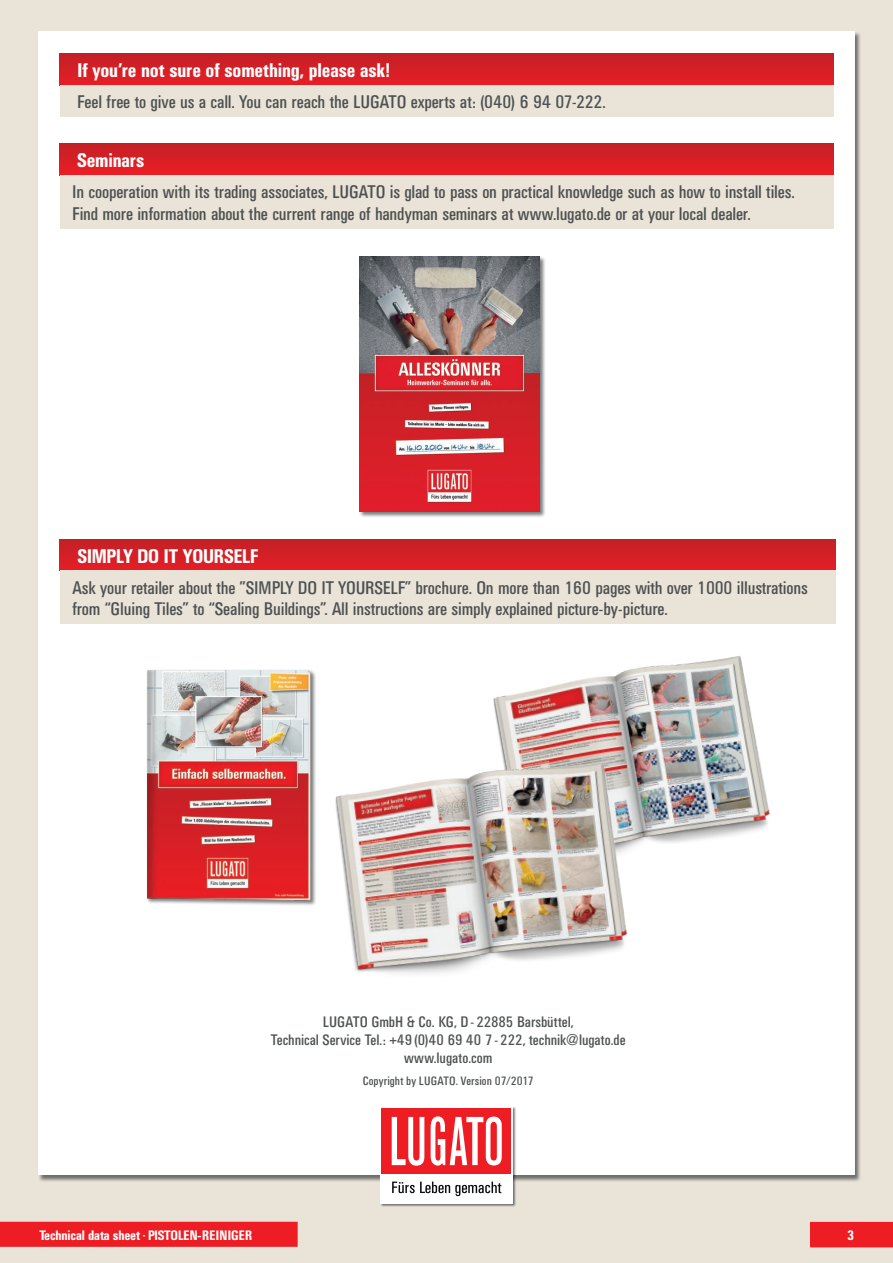
<style>
.page{position:relative;width:893px;height:1263px;background:#e9e3d8}
.page>*{position:absolute;margin:0;border:0;box-sizing:border-box;transform-origin:0 0}
.t1{font:500 condensed 19.5px "UN11";letter-spacing:.005em;color:#fff}
.t2{font:condensed 18px/21.6px "UN11";color:#4e5151}
.t3{font:condensed 15px/18px "UN11";letter-spacing:.005em;color:#4e5151;text-align:center}
.t4{font:500 condensed 13.5px "UN11";color:#fff}
.t5{font:condensed 12px "UN11";letter-spacing:.015em;color:#4e5151}
.s1{font-family:"Univers"}
</style>
<div class="page">
<div style="left:810px;top:1222px;width:83px;height:25px;background:#ed1d23"></div>
<div style="left:38px;top:31px;width:817px;height:1144px;background:#fff"></div>
<div style="left:380px;top:1107px;width:137px;height:101px;background:#0b0e10;opacity:.55"></div>
<div style="left:380px;top:1106px;width:133px;height:97px;background:#fff"></div>
<div style="left:382px;top:1108px;width:129px;height:66px;background:#ed1d23"></div>
<svg style="left:392px;top:1117px;width:32px;height:49px"></svg>
<svg style="left:430px;top:1116px;width:72px;height:50px"></svg>
<svg style="left:392px;top:1181px;width:109px;height:15px"></svg>
<div style="left:0;top:1222px;width:298px;height:25px;background:#ed1d23"></div>
<div style="left:60px;top:53px;width:774px;height:32px;background:linear-gradient(to bottom,#c12126,#e61e25)"></div>
<div style="left:60px;top:85px;width:774px;height:32px;background:#e9e3d8"></div>
<div style="left:60px;top:143px;width:773px;height:32px;background:linear-gradient(to bottom,#c22127,#ec1d24)"></div>
<div style="left:60px;top:175px;width:773px;height:53px;background:#e9e3d8"></div>
<div style="left:359px;top:256px;width:187px;height:262px;background:#0b0e10;opacity:.55"></div>
<img style="left:359px;top:256px;width:180px;height:255px">
<div style="left:60px;top:539px;width:775px;height:32px;background:linear-gradient(to bottom,#c32027,#e51e25)"></div>
<div style="left:60px;top:571px;width:775px;height:53px;background:#e9e3d8"></div>
<img style="left:493px;top:656px;width:277px;height:187px">
<img style="left:147px;top:670px;width:169px;height:236px">
<img style="left:335px;top:754px;width:307px;height:220px">
<p class="t1" style="left:77px;top:59px;width:314px">If you’re not sure of something, please ask!</p>
<p class="t2" style="left:77px;top:91px;width:530px">Feel free to give us a call. You can reach the LUGATO experts at: (040) 6 94 07-222.</p>
<p class="t1" style="left:77px;top:149px;width:68px">Seminars</p>
<p class="t2" style="left:72px;top:181px;width:724px">In cooperation with its trading associates, LUGATO is glad to pass on practical knowledge such as how to install tiles.<br>Find more information about the current range of handyman seminars at www.lugato.de or at your local dealer.</p>
<p class="t1" style="left:77px;top:545px;width:182px">SIMPLY DO IT YOURSELF</p>
<p class="t2" style="left:73px;top:577px;width:736px">Ask your retailer about the ”SIMPLY DO IT YOURSELF” brochure. On more than 160 pages with over 1000 illustrations from “Gluing Tiles” to “Sealing Buildings”. All instructions are simply explained picture-by-picture.</p>
<p class="t3" style="left:271px;top:1013px;width:356px">LUGATO GmbH &amp; Co. KG, D- 22885 Barsbüttel,<br>Technical Service Tel.: +49 (0)40 69 40 7 - 222, technik<span class="s1">@</span>lugato.de www.lugato.com</p>
<p class="t5" style="left:363px;top:1074px;width:172px">Copyright by LUGATO. Version 07/2017</p>
<p class="t4" style="left:39px;top:1227px;width:214px">Technical data sheet <sup>•</sup> PISTOLEN-REINIGER</p>
<p class="t4" style="left:847px;top:1227px;width:8px">3</p>
</div>
